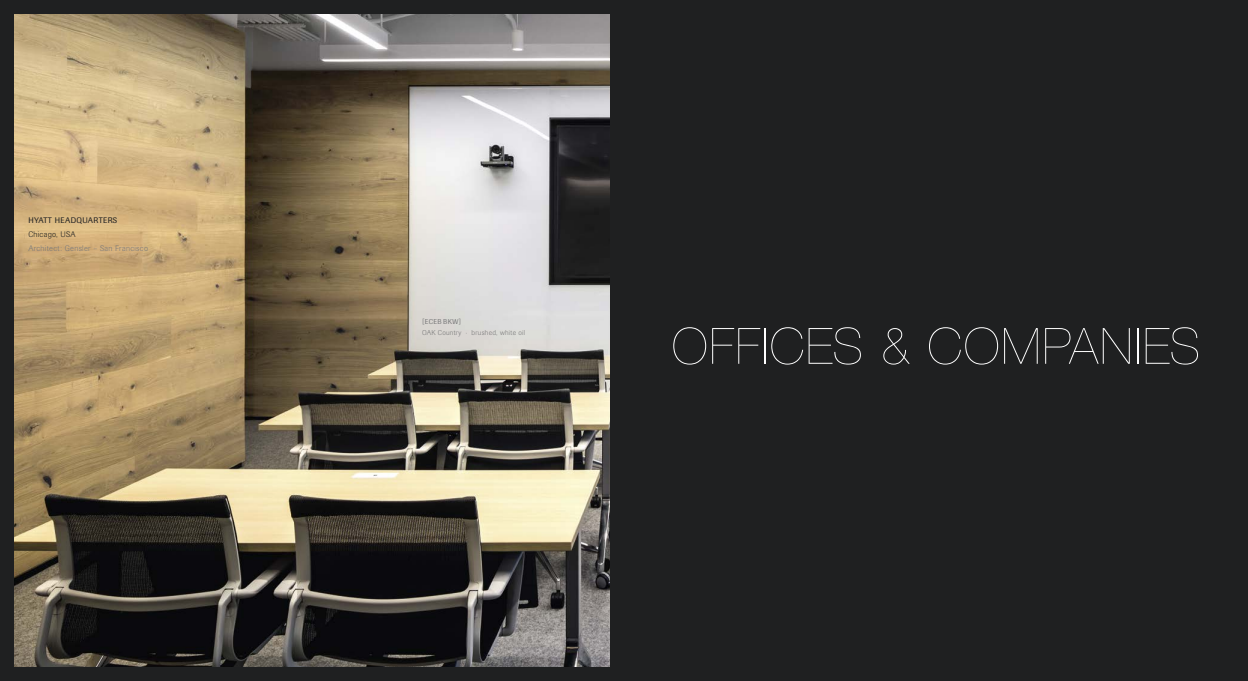
<style>
.page{position:relative;width:1248px;height:681px;background:#fff}
.page>*{position:absolute;margin:0;border:0;box-sizing:border-box;transform-origin:0 0}
.t1{font:200 50px "Helvetica Neue";letter-spacing:.035em;color:#fff}
.t2{font:300 8px "Imago Pro";letter-spacing:.04em;color:#79797a}
.t3{font:8px "Imago Pro";letter-spacing:.05em;color:#1f2021}
.t4{font:300 8px "Imago Pro";letter-spacing:.04em;color:#1f2021}
.t5{font:300 7px "Imago Pro";letter-spacing:.04em;color:#79797a}
.t6{font:7px "Imago Pro";letter-spacing:.05em;color:#79797a}
</style>
<div class="page">
<div style="left:0;top:0;width:1247px;height:680px;background:#1f2021"></div>
<img style="left:14px;top:14px;width:595px;height:652px">
<p class="t3" style="left:28px;top:215px;width:90px">HYATT HEADQUARTERS</p>
<p class="t4" style="left:28px;top:229px;width:49px">Chicago, USA</p>
<p class="t2" style="left:28px;top:243px;width:121px">Architect: Gensler – San Francisco</p>
<p class="t6" style="left:422px;top:317px;width:40px">[ECEB BKW]</p>
<p class="t5" style="left:422px;top:328px;width:104px">OAK Country · brushed, white oil</p>
<h1 class="t1" style="left:671px;top:307px;width:530px">OFFICES &amp; COMPANIES</h1>
</div>
